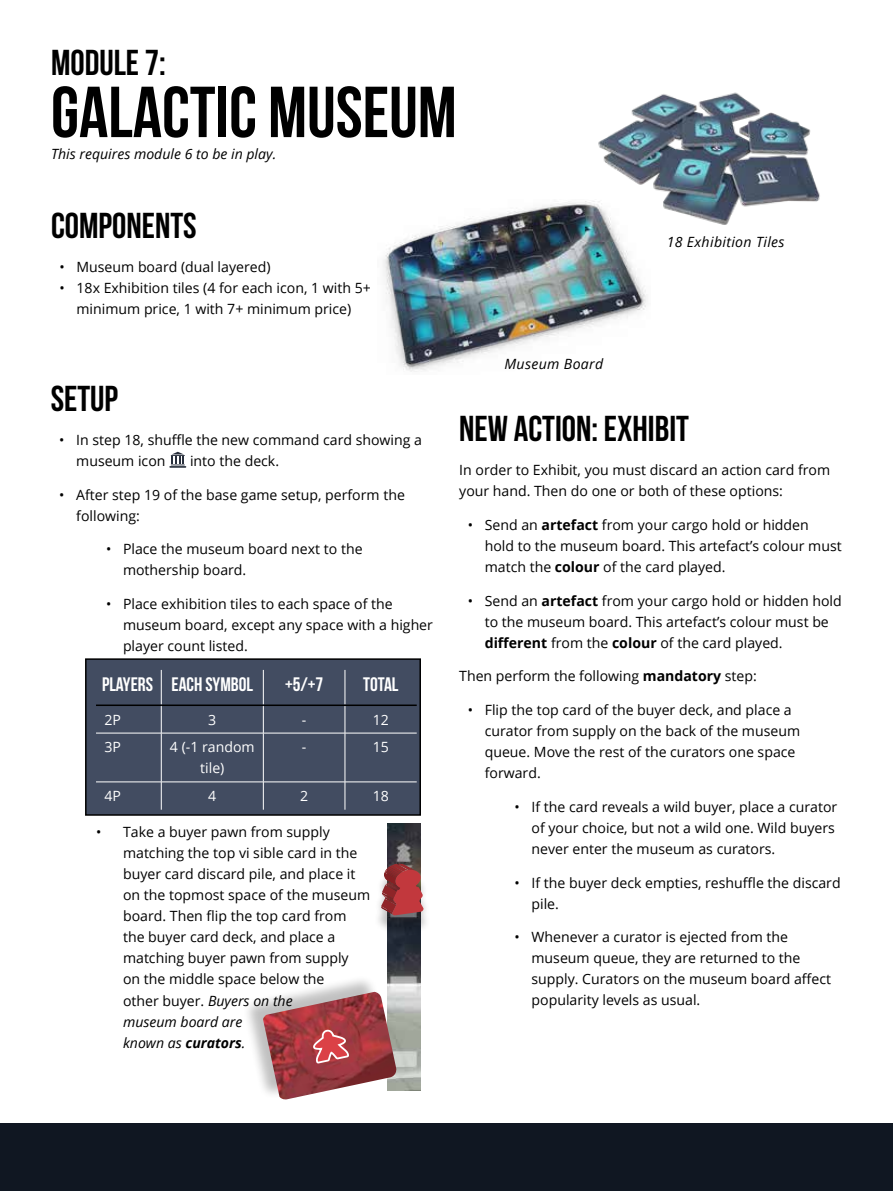
<style>
.page{position:relative;width:893px;height:1191px;background:#fff}
.page>*{position:absolute;margin:0;border:0;box-sizing:border-box;transform-origin:0 0}
.t1{font:700 72px "Bebas Neue";color:#000}
.t2{font:700 36px "Bebas Neue";color:#000}
.t3{font:19.5px "Bebas Neue";color:#fff}
.t4{font:14.1px/21px "Open Sans";color:#000}
.t5{font:14.1px/21px "Open Sans";color:#fff;text-align:center}
.t6{font:italic 14.1px "Open Sans";color:#000}
.t7{font:italic 14.1px "Open Sans";letter-spacing:.025em;color:#000}
.s1{font-style:italic}
.s2{font-weight:700;font-style:italic}
.s3{font-weight:700}
</style>
<div class="page">
<div style="left:0;top:1123px;width:893px;height:68px;background:#101722"></div>
<div style="left:86px;top:659px;width:334px;height:156px;background:#424c61"></div>
<div style="left:85px;top:658px;width:336px;height:157px;border:2px solid #000"></div>
<svg style="left:169px;top:452px;width:17px;height:16px"></svg>
<hr style="left:161px;top:670px;width:1px;height:34px;background:#fff">
<hr style="left:263px;top:670px;width:1px;height:34px;background:#fff">
<hr style="left:345px;top:670px;width:1px;height:34px;background:#fff">
<svg style="left:161px;top:706px;width:1px;height:27px"></svg>
<svg style="left:263px;top:706px;width:1px;height:27px"></svg>
<svg style="left:345px;top:706px;width:1px;height:27px"></svg>
<hr style="left:96px;top:733px;width:65px;height:1px;background:#fff">
<hr style="left:161px;top:733px;width:102px;height:1px;background:#fff">
<hr style="left:161px;top:733px;width:1px;height:48px;background:#fff">
<hr style="left:263px;top:733px;width:82px;height:1px;background:#fff">
<hr style="left:263px;top:733px;width:1px;height:48px;background:#fff">
<hr style="left:345px;top:733px;width:72px;height:1px;background:#fff">
<hr style="left:345px;top:733px;width:1px;height:48px;background:#fff">
<hr style="left:96px;top:781px;width:65px;height:1px;background:#fff">
<hr style="left:161px;top:781px;width:102px;height:1px;background:#fff">
<svg style="left:161px;top:782px;width:1px;height:27px"></svg>
<hr style="left:263px;top:781px;width:82px;height:1px;background:#fff">
<svg style="left:263px;top:782px;width:1px;height:27px"></svg>
<hr style="left:345px;top:781px;width:72px;height:1px;background:#fff">
<svg style="left:345px;top:782px;width:1px;height:27px"></svg>
<hr style="left:96px;top:704px;width:65px;height:2px;background:#000">
<hr style="left:161px;top:704px;width:102px;height:2px;background:#000">
<hr style="left:263px;top:704px;width:82px;height:2px;background:#000">
<hr style="left:345px;top:704px;width:72px;height:2px;background:#000">
<img style="left:598px;top:92px;width:222px;height:133px">
<img style="left:388px;top:823px;width:33px;height:267px">
<img style="left:383px;top:175px;width:268px;height:197px">
<div style="left:373px;top:868px;width:58px;height:68px;background:#000;opacity:.25"></div>
<svg style="left:381px;top:863px;width:43px;height:52px;background:#ad5153"></svg>
<div style="left:242px;top:974px;width:151px;height:125px;background:#000;opacity:.25"></div>
<img style="left:263px;top:1009px;width:132px;height:90px">
<svg style="left:313px;top:1029px;width:36px;height:34px"></svg>
<h2 class="t2" style="left:51px;top:43px;width:116px">MODULE 7:</h2>
<h1 class="t1" style="left:51px;top:73px;width:407px">GALACTIC MUSEUM</h1>
<p class="t6" style="left:51px;top:144px;width:227px">This requires module 6 to be in play.</p>
<h2 class="t2" style="left:51px;top:206px;width:147px">COMPONENTS</h2>
<p class="t4" style="left:60px;top:256px;width:212px">• Museum board (dual layered)</p>
<p class="t4" style="left:60px;top:277px;width:313px;text-align:center">• 18x Exhibition tiles (4 for each icon, 1 with 5+ minimum price, 1 with 7+ minimum price)</p>
<p class="t7" style="left:504px;top:354px;width:100px">Museum Board</p>
<p class="t7" style="left:667px;top:232px;width:119px">18 Exhibition Tiles</p>
<h2 class="t2" style="left:51px;top:379px;width:69px">SETUP</h2>
<p class="t4" style="left:76px;top:429px;width:347px;text-indent:-17px">• In step 18, shuffle the new command card showing a museum icon</p>
<p class="t4" style="left:190px;top:450px;width:91px">into the deck.</p>
<p class="t4" style="left:76px;top:483px;width:330px;text-indent:-17px">• After step 19 of the base game setup, perform the following:</p>
<p class="t4" style="left:123px;top:538px;width:241px;text-indent:-17px">• Place the museum board next to the mothership board.</p>
<p class="t4" style="left:123px;top:593px;width:311px;text-indent:-17px">• Place exhibition tiles to each space of the museum board, except any space with a higher player count listed.</p>
<h3 class="t3" style="left:102px;top:673px;width:153px">PLAYERS EACH SYMBOL</h3>
<h3 class="t3" style="left:285px;top:673px;width:40px">+5/+7</h3>
<h3 class="t3" style="left:363px;top:673px;width:37px">TOTAL</h3>
<p class="t5" style="left:105px;top:708px;width:18px">2P</p>
<p class="t5" style="left:208px;top:708px;width:10px">3</p>
<p class="t5" style="left:302px;top:708px;width:6px">-</p>
<p class="t5" style="left:373px;top:708px;width:18px">12</p>
<p class="t5" style="left:105px;top:736px;width:18px">3P</p>
<p class="t5" style="left:170px;top:736px;width:86px">4 (-1 random tile)</p>
<p class="t5" style="left:302px;top:736px;width:6px">-</p>
<p class="t5" style="left:373px;top:736px;width:18px">15</p>
<p class="t5" style="left:105px;top:785px;width:18px">4P</p>
<p class="t5" style="left:208px;top:785px;width:10px">4</p>
<p class="t5" style="left:300px;top:785px;width:10px">2</p>
<p class="t5" style="left:373px;top:785px;width:18px">18</p>
<p class="t4" style="left:123px;top:821px;width:249px;text-indent:-27px">• Take a buyer pawn from supply matching the top vi sible card in the buyer card discard pile, and place it on the topmost space of the museum board. Then flip the top card from the buyer card deck, and place a matching buyer pawn from supply<br>on the middle space below the<br>other buyer. <span class="s1">Buyers on the<br>museum board are<br>known as</span> <span class="s2">curators</span><span class="s1">.</span></p>
<h2 class="t2" style="left:459px;top:409px;width:231px">NEW ACTION: EXHIBIT</h2>
<p class="t4" style="left:459px;top:459px;width:372px">In order to Exhibit, you must discard an action card from your hand. Then do one or both of these options:</p>
<p class="t4" style="left:485px;top:514px;width:358px;text-indent:-17px">• Send an <span class="s3">artefact</span> from your cargo hold or hidden<br>hold to the museum board. This artefact’s colour must match the <span class="s3">colour</span> of the card played.</p>
<p class="t4" style="left:485px;top:589px;width:359px;text-indent:-17px">• Send an <span class="s3">artefact</span> from your cargo hold or hidden hold to the museum board. This artefact’s colour must be <span class="s3">different</span> from the <span class="s3">colour</span> of the card played.</p>
<p class="t4" style="left:459px;top:665px;width:299px">Then perform the following <span class="s3">mandatory</span> step:</p>
<p class="t4" style="left:485px;top:699px;width:317px;text-indent:-17px">• Flip the top card of the buyer deck, and place a curator from supply on the back of the museum queue. Move the rest of the curators one space forward.</p>
<p class="t4" style="left:531px;top:796px;width:307px;text-indent:-17px">• If the card reveals a wild buyer, place a curator of your choice, but not a wild one. Wild buyers never enter the museum as curators.</p>
<p class="t4" style="left:531px;top:871px;width:311px;text-indent:-17px">• If the buyer deck empties, reshuffle the discard pile.</p>
<p class="t4" style="left:531px;top:926px;width:301px;text-indent:-17px">• Whenever a curator is ejected from the museum queue, they are returned to the supply. Curators on the museum board affect popularity levels as usual.</p>
</div>
